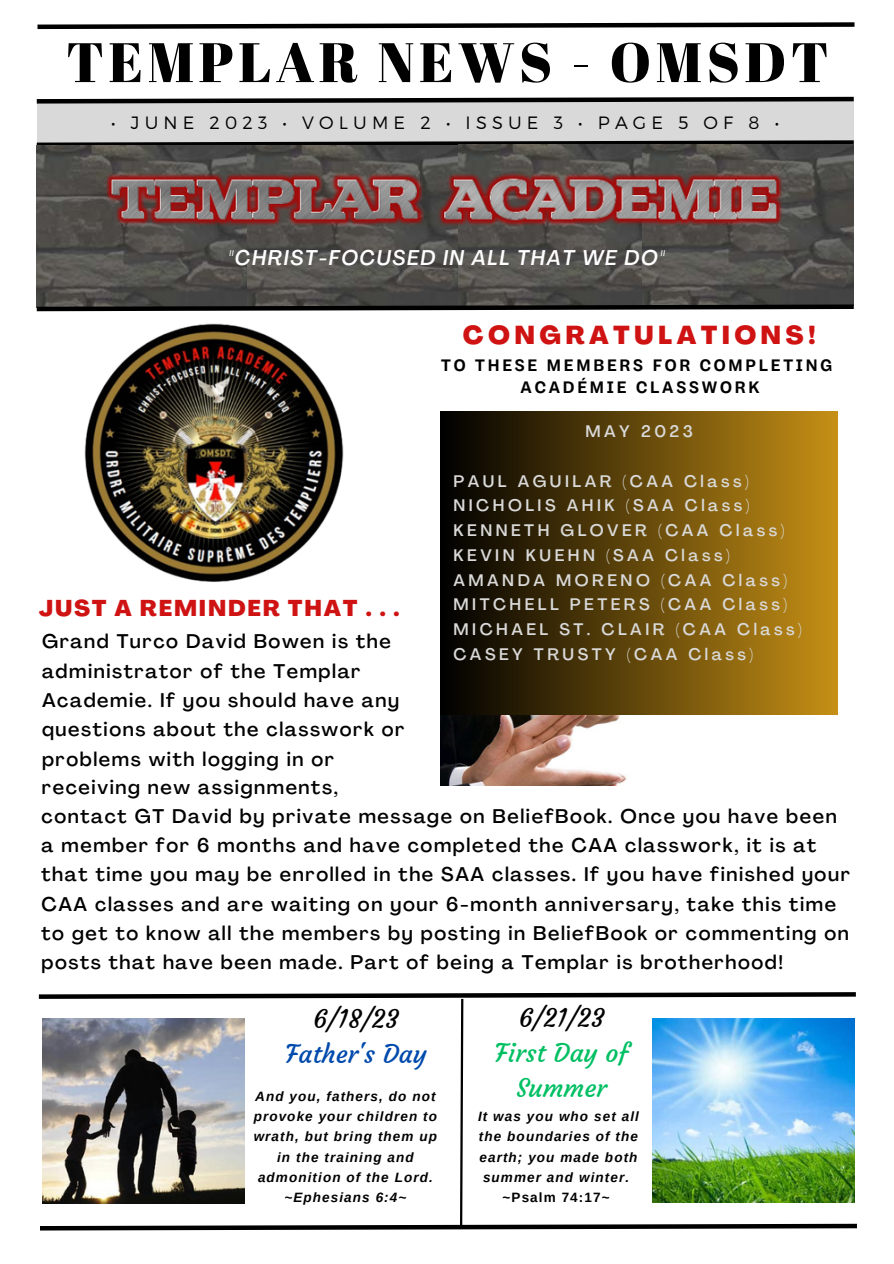
<style>
.page{position:relative;width:894px;height:1264px;background:#fff}
.page>*{position:absolute;margin:0;border:0;box-sizing:border-box;transform-origin:0 0}
.t1{font:55.5px "Abril Fatface";letter-spacing:.08em;color:#000}
.t2{font:800 25.5px "Agrandir";letter-spacing:.17em;color:#cf1313}
.t3{font:25.5px/35px "Courgette";color:#00bf63;text-align:center}
.t4{font:25.5px "Courgette";color:#000}
.t5{font:25.5px "Courgette";color:#004aad}
.t6{font:800 22.5px "Agrandir";letter-spacing:.08em;color:#cf1313}
.t7{font:italic 500 21px "Agrandir";letter-spacing:.08em;color:#fff}
.t8{font:500 19.5px/29.2px "Agrandir";letter-spacing:.08em;color:#000}
.t9{font:300 17.85px "Montserrat";letter-spacing:.29em;color:#000}
.t10{font:500 16.5px "Agrandir";letter-spacing:.215em;color:#d9d9d9}
.t11{font:700 16.5px "Body Grotesque";letter-spacing:.17em;color:#000}
.t12{font:italic 700 13.5px/20.2px "Arimo";letter-spacing:.08em;color:#000;text-align:center}
.t13{font:700 13.5px "Arimo";letter-spacing:.08em;color:#000}
</style>
<div class="page">
<svg style="left:37px;top:22px;width:818px;height:8px"></svg>
<img style="left:84px;top:323px;width:260px;height:259px">
<img style="left:440px;top:714px;width:211px;height:71px">
<div style="left:440px;top:411px;width:397px;height:303px;background:linear-gradient(to right,#000,#c69016)"></div>
<div style="left:37px;top:101px;width:816px;height:42px;background:#d9d9d9"></div>
<svg style="left:36px;top:138px;width:818px;height:11px"></svg>
<svg style="left:36px;top:96px;width:818px;height:10px"></svg>
<img style="left:37px;top:145px;width:605px;height:157px">
<img style="left:642px;top:145px;width:211px;height:157px">
<img style="left:98px;top:166px;width:691px;height:67px">
<svg style="left:36px;top:302px;width:818px;height:10px;background:#4b4b4a"></svg>
<svg style="left:38px;top:992px;width:819px;height:239px"></svg>
<img style="left:42px;top:1018px;width:203px;height:185px">
<img style="left:652px;top:1018px;width:202px;height:184px">
<p class="t1" style="left:66px;top:23px;width:763px">TEMPLAR NEWS - OMSDT</p>
<p class="t9" style="left:111px;top:111px;width:669px">• JUNE 2023 • VOLUME 2 • ISSUE 3 • PAGE 5 OF 8 •</p>
<p class="t7" style="left:228px;top:249px;width:437px">"CHRIST-FOCUSED IN ALL THAT WE DO"</p>
<p class="t6" style="left:39px;top:598px;width:362px">JUST A REMINDER THAT . . .</p>
<p class="t8" style="left:42px;top:629px;width:364px">Grand Turco David Bowen is the administrator of the Templar<br>Academie. If you should have any questions about the classwork or problems with logging in or</p>
<p class="t2" style="left:462px;top:324px;width:354px">CONGRATULATIONS!</p>
<p class="t11" style="left:441px;top:355px;width:392px">TO THESE MEMBERS FOR COMPLETING</p>
<p class="t11" style="left:520px;top:378px;width:240px">ACADÉMIE CLASSWORK</p>
<p class="t10" style="left:585px;top:424px;width:109px">MAY 2023</p>
<p class="t10" style="left:453px;top:474px;width:297px">PAUL AGUILAR (CAA Class)</p>
<p class="t10" style="left:453px;top:499px;width:297px">NICHOLIS AHIK (SAA Class)</p>
<p class="t10" style="left:453px;top:523px;width:332px">KENNETH GLOVER (CAA Class)</p>
<p class="t10" style="left:453px;top:548px;width:278px">KEVIN KUEHN (SAA Class)</p>
<p class="t10" style="left:453px;top:573px;width:335px">AMANDA MORENO (CAA Class)</p>
<p class="t10" style="left:453px;top:598px;width:335px">MITCHELL PETERS (CAA Class)</p>
<p class="t10" style="left:453px;top:623px;width:350px">MICHAEL ST. CLAIR (CAA Class)</p>
<p class="t10" style="left:453px;top:647px;width:301px">CASEY TRUSTY (CAA Class)</p>
<p class="t8" style="left:42px;top:774px;width:298px">receiving new assignments,</p>
<p class="t8" style="left:42px;top:803px;width:809px">contact GT David by private message on BeliefBook. Once you have been a member for 6 months and have completed the CAA classwork, it is at that time you may be enrolled in the SAA classes. If you have finished your CAA classes and are waiting on your 6-month anniversary, take this time to get to know all the members by posting in BeliefBook or commenting on posts that have been made. Part of being a Templar is brotherhood!</p>
<p class="t4" style="left:313px;top:1002px;width:87px">6/18/23</p>
<p class="t5" style="left:285px;top:1037px;width:143px">Father's Day</p>
<p class="t12" style="left:253px;top:1086px;width:185px">And you, fathers, do not provoke your children to wrath, but bring them up in the training and admonition of the Lord.</p>
<p class="t12" style="left:284px;top:1187px;width:123px">~Ephesians 6:4~</p>
<p class="t4" style="left:518px;top:1001px;width:87px">6/21/23</p>
<p class="t3" style="left:494px;top:1035px;width:135px">First Day of<br>Summer</p>
<p class="t12" style="left:478px;top:1106px;width:162px">It was you who set all the boundaries of the earth; you made both summer and winter.</p>
<p class="t13" style="left:502px;top:1189px;width:108px">~Psalm 74:17~</p>
</div>
